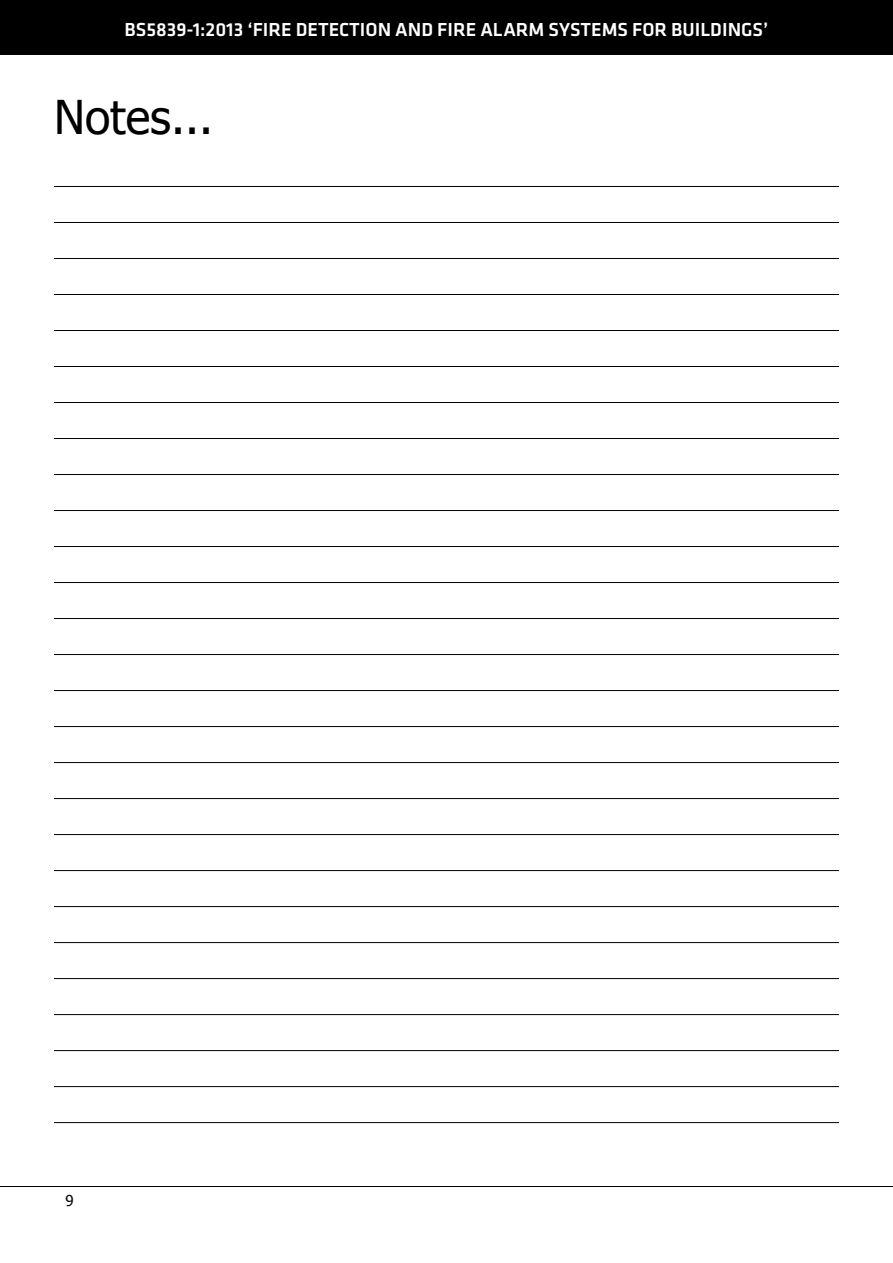
<style>
.page{position:relative;width:893px;height:1263px;background:#fff}
.page>*{position:absolute;margin:0;border:0;box-sizing:border-box;transform-origin:0 0}
.t1{font:46.5px "Tahoma";color:#000}
.t2{font:500 19.5px "Klavika Basic";color:#fff}
.t3{font:15px "Tahoma";color:#000}
</style>
<div class="page">
<div style="left:0;top:0;width:893px;height:54px;background:#000"></div>
<hr style="left:0;top:1186px;width:893px;height:1px;background:#000">
<hr style="left:54px;top:186px;width:785px;height:1px;background:#000">
<hr style="left:54px;top:222px;width:785px;height:1px;background:#000">
<hr style="left:54px;top:258px;width:785px;height:1px;background:#000">
<hr style="left:54px;top:294px;width:785px;height:1px;background:#000">
<hr style="left:54px;top:330px;width:785px;height:1px;background:#000">
<hr style="left:54px;top:366px;width:785px;height:1px;background:#000">
<hr style="left:54px;top:402px;width:785px;height:1px;background:#000">
<hr style="left:54px;top:438px;width:785px;height:1px;background:#000">
<hr style="left:54px;top:474px;width:785px;height:1px;background:#000">
<hr style="left:54px;top:510px;width:785px;height:1px;background:#000">
<hr style="left:54px;top:546px;width:785px;height:1px;background:#000">
<hr style="left:54px;top:582px;width:785px;height:1px;background:#000">
<hr style="left:54px;top:618px;width:785px;height:1px;background:#000">
<hr style="left:54px;top:654px;width:785px;height:1px;background:#000">
<hr style="left:54px;top:690px;width:785px;height:1px;background:#000">
<hr style="left:54px;top:726px;width:785px;height:1px;background:#000">
<hr style="left:54px;top:762px;width:785px;height:1px;background:#000">
<hr style="left:54px;top:798px;width:785px;height:1px;background:#000">
<hr style="left:54px;top:834px;width:785px;height:1px;background:#000">
<hr style="left:54px;top:870px;width:785px;height:1px;background:#000">
<hr style="left:54px;top:906px;width:785px;height:1px;background:#000">
<hr style="left:54px;top:942px;width:785px;height:1px;background:#000">
<hr style="left:54px;top:978px;width:785px;height:1px;background:#000">
<hr style="left:54px;top:1014px;width:785px;height:1px;background:#000">
<hr style="left:54px;top:1050px;width:785px;height:1px;background:#000">
<hr style="left:54px;top:1086px;width:785px;height:1px;background:#000">
<hr style="left:54px;top:1122px;width:785px;height:1px;background:#000">
<p class="t2" style="left:125px;top:16px;width:645px">BS5839-1:2013 ‘FIRE DETECTION AND FIRE ALARM SYSTEMS FOR BUILDINGS’</p>
<h1 class="t1" style="left:54px;top:86px;width:161px">Notes...</h1>
<p class="t3" style="left:66px;top:1190px;width:10px">9</p>
</div>
